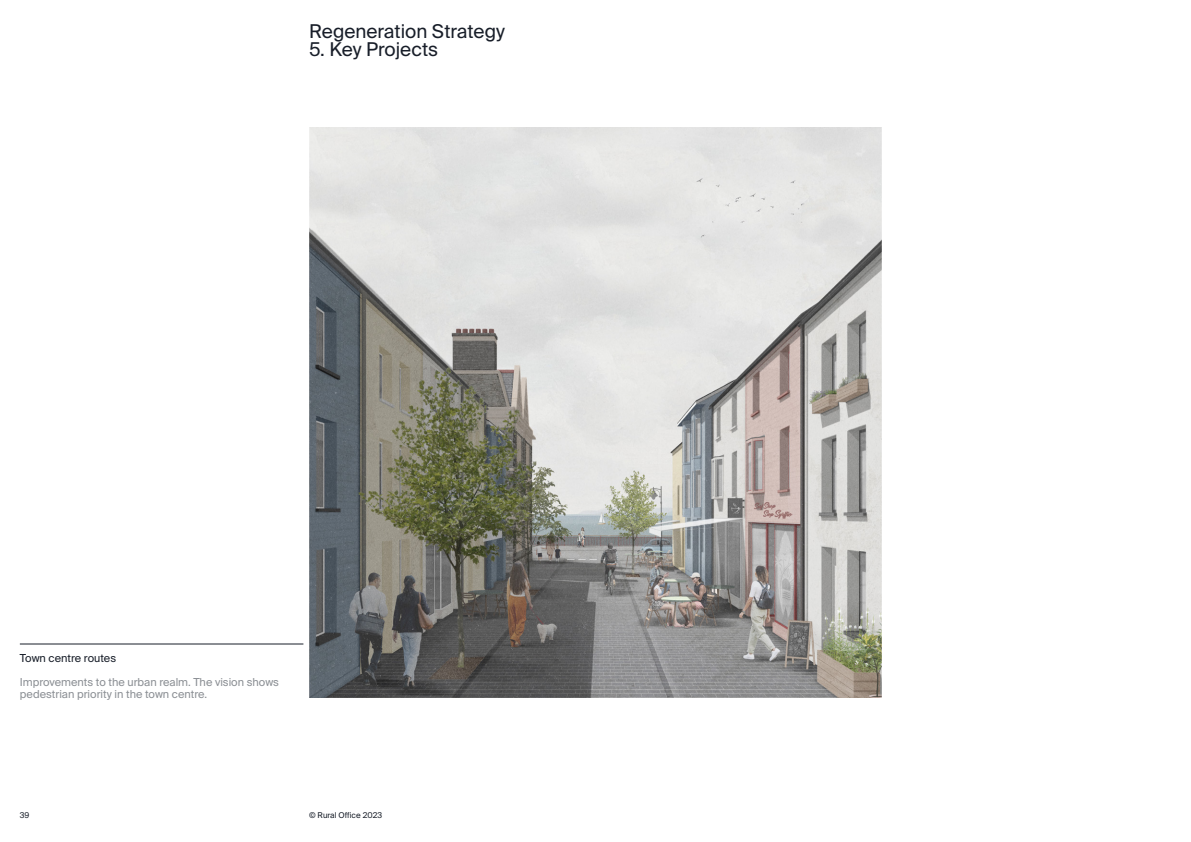
<style>
.page{position:relative;width:1191px;height:842px;background:#fff}
.page>*{position:absolute;margin:0;border:0;box-sizing:border-box;transform-origin:0 0}
.t1{font:19px "Suisse Intl";color:#181e29}
.RO_Suisse_Int_l_Body{font:11px/24px "Suisse Intl";color:#8b8f94}
.t2{font:8px "Suisse Intl";color:#181e29}
.s1{color:#181e29}
</style>
<div class="page">
<img style="left:309px;top:128px;width:573px;height:570px">
<hr style="left:20px;top:644px;width:283px;height:1px;background:#181e29">
<h1 class="t1" style="left:309px;top:20px;width:197px">Regeneration Strategy</h1>
<h1 class="t1" style="left:309px;top:38px;width:131px">5. Key Projects</h1>
<p class="RO_Suisse_Int_l_Body" style="left:20px;top:646px;width:261px"><span class="s1">Town centre routes<br></span>Improvements to the urban realm. The vision shows</p>
<p class="RO_Suisse_Int_l_Body" style="left:20px;top:682px;width:189px">pedestrian priority in the town centre.</p>
<p class="t2" style="left:20px;top:810px;width:11px">39</p>
<p class="t2" style="left:309px;top:810px;width:75px">© Rural Office 2023</p>
</div>
